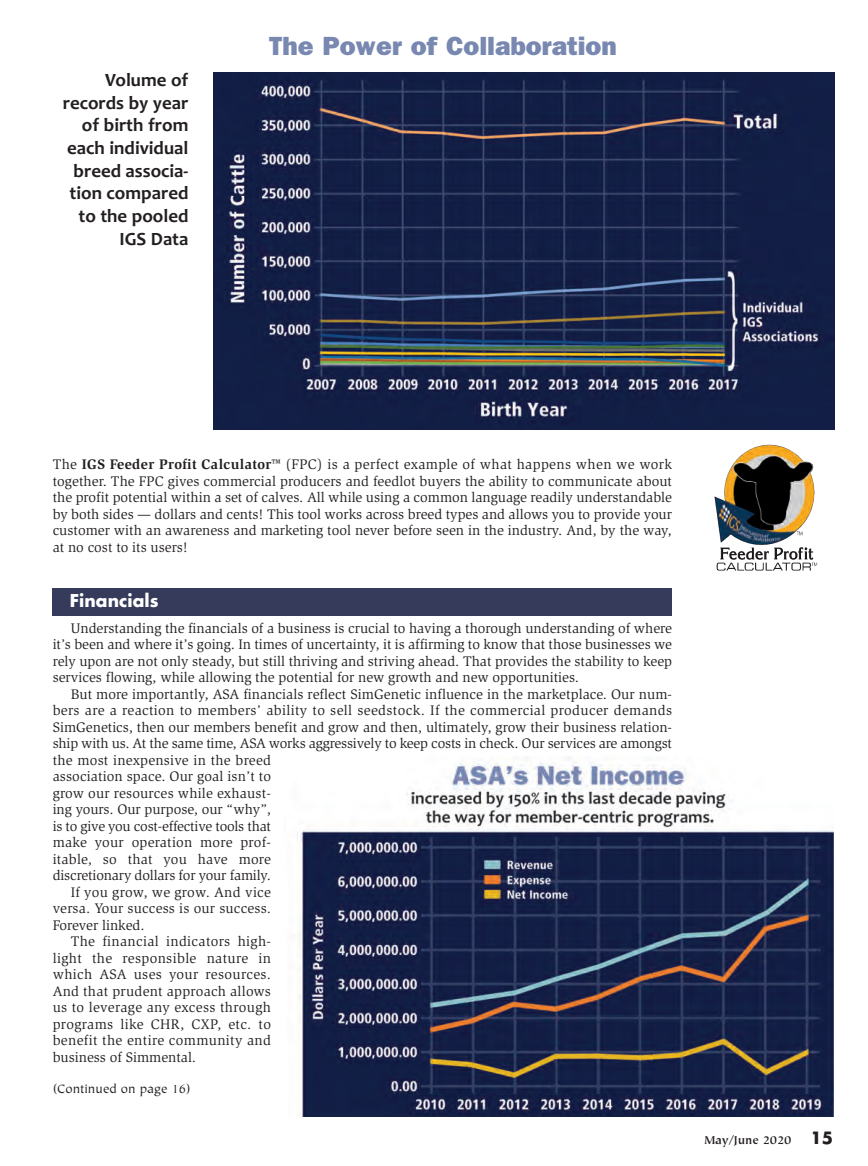
<style>
.page{position:relative;width:868px;height:1166px;background:#fff}
.page>*{position:absolute;margin:0;border:0;box-sizing:border-box;transform-origin:0 0}
.t1{font:800 26.4px "Franklin Gothic";color:#7888b1}
.t2{font:700 18.9px/22.6px "Candara";color:#231f20;text-align:right}
.t3{font:700 17.25px "Futura";color:#fff}
.t4{font:14.25px/16.5px "Slimbach";letter-spacing:.005em;color:#231f20;text-align:justify}
.t5{font:14.25px "Slimbach";letter-spacing:.025em;color:#231f20}
.t6{font:14.25px "Slimbach";letter-spacing:-.015em;color:#231f20}
.t7{font:13.5px "Tiepolo";color:#231f20}
.t8{font:700 12.75px "Tiepolo";letter-spacing:-.01em;color:#231f20}
.s1{font-weight:700}
.s2{font-family:"Futura";font-size:16.5px}
</style>
<div class="page">
<div style="left:53px;top:588px;width:619px;height:28px;background:#363b5b"></div>
<img style="left:297px;top:757px;width:536px;height:360px">
<img style="left:214px;top:72px;width:620px;height:358px">
<img style="left:714px;top:444px;width:103px;height:127px">
<h2 class="t2" style="left:63px;top:68px;width:127px">Volume of records by year of birth from each individual breed associa&shy;tion compared to the pooled<br>IGS Data</h2>
<h1 class="t1" style="left:269px;top:30px;width:349px">The Power of Collaboration</h1>
<p class="t4" style="left:53px;top:457px;width:620px">The <span class="s1">IGS Feeder Profit Calculator™</span> (FPC) is a perfect example of what happens when we work together. The FPC gives commercial producers and feedlot buyers the ability to communicate about the profit potential within a set of calves. All while using a common language readily understandable by both sides — dollars and cents! This tool works across breed types and allows you to provide your customer with an awareness and marketing tool never before seen in the industry. And, by the way, at no cost to its users!</p>
<p class="t3" style="left:70px;top:593px;width:90px">Financials</p>
<p class="t4" style="left:53px;top:621px;width:620px;text-indent:18px">Understanding the financials of a business is crucial to having a thorough understanding of where it’s been and where it’s going. In times of uncertainty, it is affirming to know that those businesses we rely upon are not only steady, but still thriving and striving ahead. That provides the stability to keep services flowing, while allowing the potential for new growth and new opportunities.</p>
<p class="t4" style="left:71px;top:687px;width:602px">But more importantly, ASA financials reflect SimGenetic influence in the marketplace. Our num-</p>
<p class="t5" style="left:53px;top:705px;width:620px">bers are a reaction to members’ ability to sell seedstock. If the commercial producer demands</p>
<p class="t4" style="left:53px;top:720px;width:620px">SimGenetics, then our members benefit and grow and then, ultimately, grow their business relation-</p>
<p class="t6" style="left:53px;top:738px;width:620px">ship with us. At the same time, ASA works aggressively to keep costs in check. Our services are amongst</p>
<p class="t4" style="left:53px;top:753px;width:220px">the most inexpensive in the breed</p>
<p class="t4" style="left:53px;top:769px;width:220px">association space. Our goal isn’t to</p>
<p class="t4" style="left:53px;top:786px;width:220px">grow our resources while exhaust-</p>
<p class="t4" style="left:53px;top:802px;width:220px">ing yours. Our purpose, our “why”,</p>
<p class="t6" style="left:53px;top:820px;width:220px">is to give you cost-effective tools that</p>
<p class="t4" style="left:53px;top:835px;width:220px">make your operation more prof-</p>
<p class="t4" style="left:53px;top:852px;width:220px">itable, so that you have more</p>
<p class="t4" style="left:53px;top:868px;width:220px">discretionary dollars for your family.</p>
<p class="t4" style="left:71px;top:885px;width:202px">If you grow, we grow. And vice</p>
<p class="t4" style="left:53px;top:901px;width:220px">versa. Your success is our success.</p>
<p class="t4" style="left:53px;top:918px;width:93px">Forever linked.</p>
<p class="t5" style="left:71px;top:936px;width:202px">The financial indicators high-</p>
<p class="t5" style="left:53px;top:952px;width:220px">light the responsible nature in</p>
<p class="t5" style="left:53px;top:969px;width:220px">which ASA uses your resources.</p>
<p class="t4" style="left:53px;top:984px;width:220px">And that prudent approach allows</p>
<p class="t5" style="left:53px;top:1002px;width:220px">us to leverage any excess through</p>
<p class="t5" style="left:53px;top:1018px;width:220px">programs like CHR, CXP, etc. to</p>
<p class="t5" style="left:53px;top:1035px;width:220px">benefit the entire community and</p>
<p class="t4" style="left:53px;top:1050px;width:145px">business of Simmental.</p>
<p class="t7" style="left:53px;top:1083px;width:139px">(Continued on page 16)</p>
<p class="t8" style="left:704px;top:1135px;width:130px">May/June 2020 <span class="s2">15</span></p>
</div>
